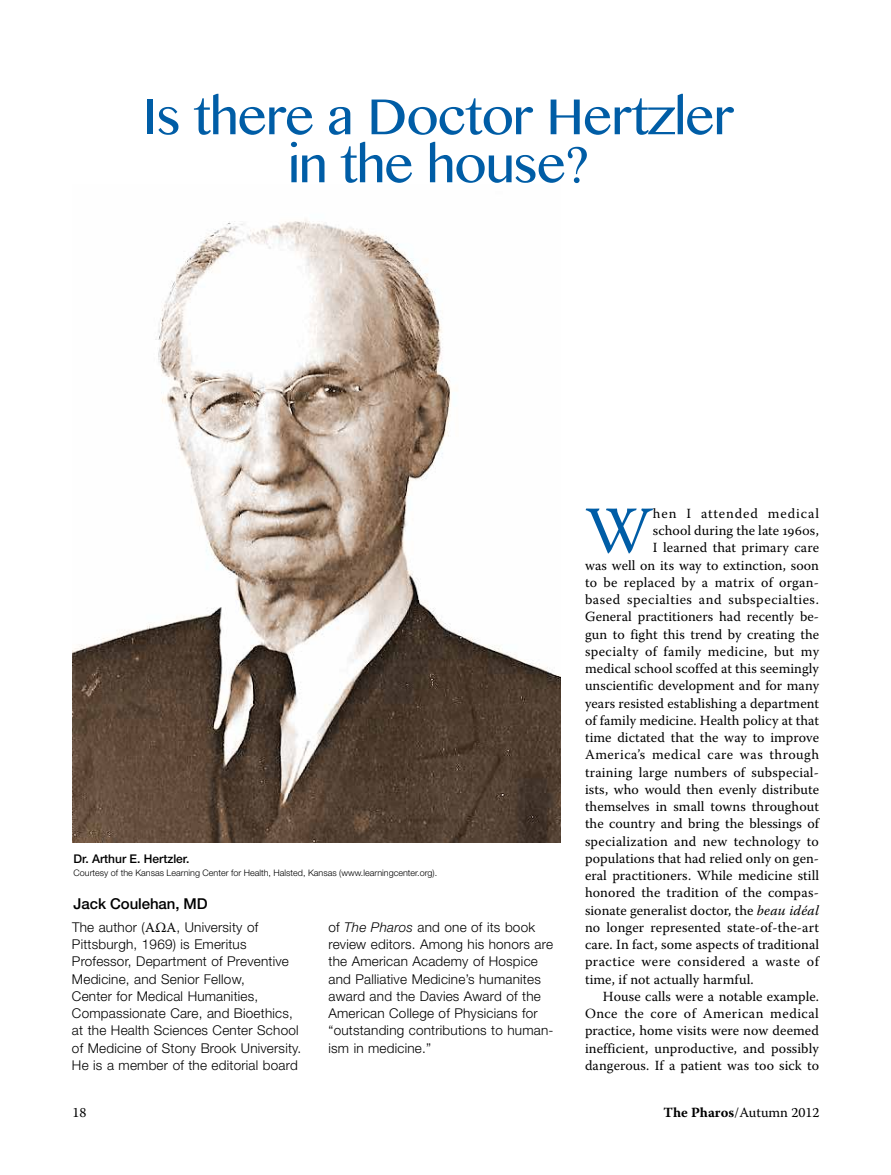
<style>
.page{position:relative;width:891px;height:1175px;background:#fff}
.page>*{position:absolute;margin:0;border:0;box-sizing:border-box;transform-origin:0 0}
.t1{font:66.3px "Warnock Pro";color:#005da6}
.t2{font:51px/48px "Bangla MN";letter-spacing:-.02em;color:#005da6;text-align:center}
.t3{font:500 15px "Helvetica Neue LT Std";letter-spacing:-.005em;color:#000}
.t4{font:13.95px "Warnock Pro";letter-spacing:.005em;color:#000}
.t5{font:13.95px "Warnock Pro";letter-spacing:.03em;color:#000}
.t6{font:13.95px "Warnock Pro";letter-spacing:.04em;color:#000}
.t7{font:13.95px "Warnock Pro";letter-spacing:.025em;color:#000}
.t8{font:13.95px "Warnock Pro";letter-spacing:.035em;color:#000}
.t9{font:13.95px "Warnock Pro";letter-spacing:.06em;color:#000}
.t10{font:300 13.5px/17.2px "Helvetica Neue LT Std";letter-spacing:.015em;color:#000}
.t11{font:500 12px "Helvetica Neue LT Std";color:#000}
.t12{font:300 9px "Helvetica Neue LT Std";color:#000}
.s1{font-family:"Warnock Pro";font-weight:400;font-size:13.95px}
.s2{font-style:italic}
.s3{font-weight:700}
</style>
<div class="page">
<img style="left:72px;top:219px;width:489px;height:623px">
<h2 class="t2" style="left:143px;top:92px;width:593px">Is there a Doctor Hertzler in the house?</h2>
<p class="t11" style="left:74px;top:851px;width:117px">Dr. Arthur E. Hertzler.</p>
<p class="t12" style="left:74px;top:867px;width:365px">Courtesy of the Kansas Learning Center for Health, Halsted, Kansas (www.learningcenter.org).</p>
<p class="t3" style="left:74px;top:894px;width:136px">Jack Coulehan, MD</p>
<p class="t10" style="left:72px;top:918px;width:231px">The author (<span class="s1">AΩA</span>, University of Pittsburgh, 1969) is Emeritus Professor, Department of Preventive Medicine, and Senior Fellow,<br>Center for Medical Humanities, Compassionate Care, and Bioethics, at the Health Sciences Center School of Medicine of Stony Brook University.<br>He is a member of the editorial board</p>
<p class="t10" style="left:328px;top:918px;width:226px">of <span class="s2">The Pharos</span> and one of its book review editors. Among his honors are the American Academy of Hospice and Palliative Medicine’s humanites award and the Davies Award of the<br>American College of Physicians for “outstanding contributions to human&shy;ism in medicine.”</p>
<h1 class="t1" style="left:585px;top:490px;width:69px">W</h1>
<p class="t9" style="left:653px;top:505px;width:168px">hen I attended medical</p>
<p class="t4" style="left:653px;top:522px;width:168px">school during the late 1960s,</p>
<p class="t4" style="left:653px;top:539px;width:168px">I learned that primary care</p>
<p class="t4" style="left:585px;top:556px;width:236px">was well on its way to extinction, soon</p>
<p class="t4" style="left:585px;top:574px;width:236px">to be replaced by a matrix of organ-</p>
<p class="t6" style="left:585px;top:591px;width:236px">based specialties and subspecialties.</p>
<p class="t4" style="left:585px;top:608px;width:235px">General practitioners had recently be-</p>
<p class="t4" style="left:585px;top:625px;width:236px">gun to fight this trend by creating the</p>
<p class="t7" style="left:585px;top:643px;width:236px">specialty of family medicine, but my</p>
<p class="t4" style="left:585px;top:660px;width:236px">medical school scoffed at this seemingly</p>
<p class="t4" style="left:585px;top:677px;width:236px">unscientific development and for many</p>
<p class="t4" style="left:585px;top:694px;width:236px">years resisted establishing a department</p>
<p class="t4" style="left:585px;top:712px;width:236px">of family medicine. Health policy at that</p>
<p class="t4" style="left:585px;top:729px;width:236px">time dictated that the way to improve</p>
<p class="t5" style="left:585px;top:746px;width:236px">America’s medical care was through</p>
<p class="t4" style="left:585px;top:763px;width:236px">training large numbers of subspecial-</p>
<p class="t4" style="left:585px;top:781px;width:236px">ists, who would then evenly distribute</p>
<p class="t4" style="left:585px;top:798px;width:236px">themselves in small towns throughout</p>
<p class="t4" style="left:585px;top:815px;width:236px">the country and bring the blessings of</p>
<p class="t4" style="left:585px;top:832px;width:235px">specialization and new technology to</p>
<p class="t4" style="left:585px;top:850px;width:236px">populations that had relied only on gen-</p>
<p class="t4" style="left:585px;top:867px;width:236px">eral practitioners. While medicine still</p>
<p class="t4" style="left:585px;top:884px;width:236px">honored the tradition of the compas-</p>
<p class="t4" style="left:585px;top:901px;width:236px">sionate generalist doctor, the <span class="s2">beau idéal</span></p>
<p class="t4" style="left:585px;top:919px;width:235px">no longer represented state-of-the-art</p>
<p class="t4" style="left:585px;top:936px;width:236px">care. In fact, some aspects of traditional</p>
<p class="t8" style="left:585px;top:953px;width:235px">practice were considered a waste of</p>
<p class="t4" style="left:585px;top:970px;width:170px">time, if not actually harmful.</p>
<p class="t4" style="left:603px;top:988px;width:218px">House calls were a notable example.</p>
<p class="t5" style="left:585px;top:1005px;width:235px">Once the core of American medical</p>
<p class="t4" style="left:585px;top:1022px;width:236px">practice, home visits were now deemed</p>
<p class="t4" style="left:585px;top:1039px;width:235px">inefficient, unproductive, and possibly</p>
<p class="t4" style="left:585px;top:1057px;width:236px">dangerous. If a patient was too sick to</p>
<p class="t4" style="left:72px;top:1104px;width:16px">18</p>
<p class="t4" style="left:664px;top:1104px;width:157px"><span class="s3">The Pharos</span>/Autumn 2012</p>
</div>
